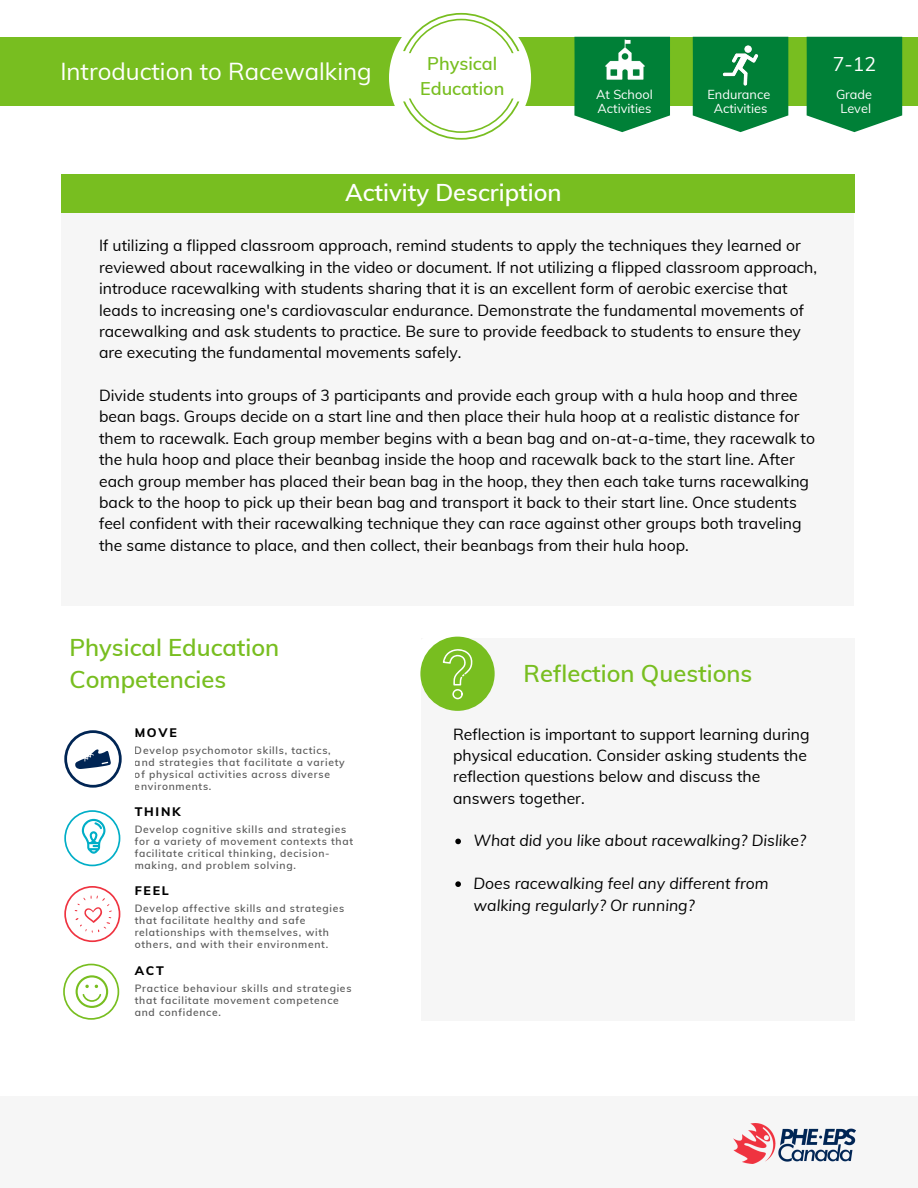
<style>
.page{position:relative;width:918px;height:1188px;background:#fff}
.page>*{position:absolute;margin:0;border:0;box-sizing:border-box;transform-origin:0 0}
.t1{font:24px "Muli";color:#fff}
.t2{font:600 23.7px/32.7px "Muli";color:#78be20}
.t3{font:600 23.7px "Muli";color:#fff}
.t4{font:19.5px "Muli";color:#fff}
.t5{font:600 18px/25px "Muli";color:#78be20;text-align:center}
.t6{font:15.75px/21.3px "Muli";color:#000}
.t7{font:italic 15.75px/21.3px "Muli";color:#000}
.t8{font:12.75px/14.7px "Muli";color:#fff;text-align:center}
.t9{font:800 12.45px "Muli";letter-spacing:.14em;color:#000}
.t10{font:600 10.35px/12px "Muli";letter-spacing:.07em;color:#545454}
</style>
<div class="page">
<div style="left:61px;top:212px;width:793px;height:394px;background:#f6f6f6"></div>
<div style="left:61px;top:174px;width:793px;height:38px;background:#78be20"></div>
<div style="left:0;top:1096px;width:918px;height:92px;background:#f6f6f6"></div>
<img style="left:734px;top:1123px;width:121px;height:41px">
<div style="left:0;top:37px;width:918px;height:69px;background:#78be20"></div>
<svg style="left:807px;top:37px;width:95px;height:95px;background:#158a48"></svg>
<svg style="left:693px;top:37px;width:95px;height:95px;background:#1b8d4c"></svg>
<svg style="left:389px;top:12px;width:142px;height:128px"></svg>
<svg style="left:574px;top:37px;width:96px;height:95px;background:#1e8e4d"></svg>
<img style="left:601px;top:37px;width:47px;height:47px">
<img style="left:719px;top:44px;width:44px;height:44px">
<div style="left:422px;top:638px;width:433px;height:383px;background:#f6f6f6"></div>
<div style="left:420px;top:637px;width:75px;height:74px;background:#78be20;border-radius:50%"></div>
<svg style="left:420px;top:636px;width:53px;height:64px"></svg>
<svg style="left:455px;top:839px;width:6px;height:5px"></svg>
<svg style="left:455px;top:881px;width:6px;height:6px"></svg>
<svg style="left:64px;top:886px;width:56px;height:56px"></svg>
<svg style="left:63px;top:964px;width:56px;height:56px"></svg>
<svg style="left:64px;top:810px;width:56px;height:56px"></svg>
<svg style="left:64px;top:730px;width:58px;height:58px"></svg>
<h1 class="t1" style="left:60px;top:55px;width:313px">Introduction to Racewalking</h1>
<p class="t5" style="left:420px;top:50px;width:86px">Physical<br>Education</p>
<p class="t8" style="left:596px;top:86px;width:58px;text-align:left">At School<br>Activities</p>
<p class="t8" style="left:707px;top:86px;width:64px">Endurance<br>Activities</p>
<p class="t4" style="left:833px;top:51px;width:45px">7-12</p>
<p class="t8" style="left:836px;top:86px;width:38px">Grade<br>Level</p>
<h2 class="t3" style="left:345px;top:177px;width:218px">Activity Description</h2>
<p class="t6" style="left:99px;top:235px;width:720px">If utilizing a flipped classroom approach, remind students to apply the techniques they learned or reviewed about racewalking in the video or document. If not utilizing a flipped classroom approach, introduce racewalking with students sharing that it is an excellent form of aerobic exercise that leads to increasing one's cardiovascular endurance. Demonstrate the fundamental movements of racewalking and ask students to practice. Be sure to provide feedback to students to ensure they are executing the fundamental movements safely.</p>
<p class="t6" style="left:99px;top:384px;width:717px">Divide students into groups of 3 participants and provide each group with a hula hoop and three bean bags. Groups decide on a start line and then place their hula hoop at a realistic distance for them to racewalk. Each group member begins with a bean bag and on-at-a-time, they racewalk to the hula hoop and place their beanbag inside the hoop and racewalk back to the start line. After each group member has placed their bean bag in the hoop, they then each take turns racewalking back to the hoop to pick up their bean bag and transport it back to their start line. Once students feel confident with their racewalking technique they can race against other groups both traveling the same distance to place, and then collect, their beanbags from their hula hoop.</p>
<h2 class="t2" style="left:70px;top:631px;width:211px">Physical Education<br>Competencies</h2>
<p class="t9" style="left:135px;top:725px;width:44px">MOVE</p>
<p class="t10" style="left:135px;top:744px;width:212px">Develop psychomotor skills, tactics, and strategies that facilitate a variety of physical activities across diverse environments.</p>
<p class="t9" style="left:135px;top:803px;width:47px">THINK</p>
<p class="t10" style="left:135px;top:823px;width:220px">Develop cognitive skills and strategies for a variety of movement contexts that facilitate critical thinking, decision&shy;making, and problem solving.</p>
<p class="t9" style="left:135px;top:882px;width:36px">FEEL</p>
<p class="t10" style="left:135px;top:902px;width:211px">Develop affective skills and strategies that facilitate healthy and safe relationships with themselves, with others, and with their environment.</p>
<p class="t9" style="left:135px;top:963px;width:31px">ACT</p>
<p class="t10" style="left:135px;top:983px;width:218px">Practice behaviour skills and strategies that facilitate movement competence and confidence.</p>
<h2 class="t2" style="left:524px;top:657px;width:230px">Reflection Questions</h2>
<p class="t6" style="left:453px;top:723px;width:358px">Reflection is important to support learning during physical education. Consider asking students the reflection questions below and discuss the answers together.</p>
<p class="t7" style="left:474px;top:830px;width:334px">What did you like about racewalking? Dislike?</p>
<p class="t7" style="left:474px;top:873px;width:297px">Does racewalking feel any different from walking regularly? Or running?</p>
</div>
